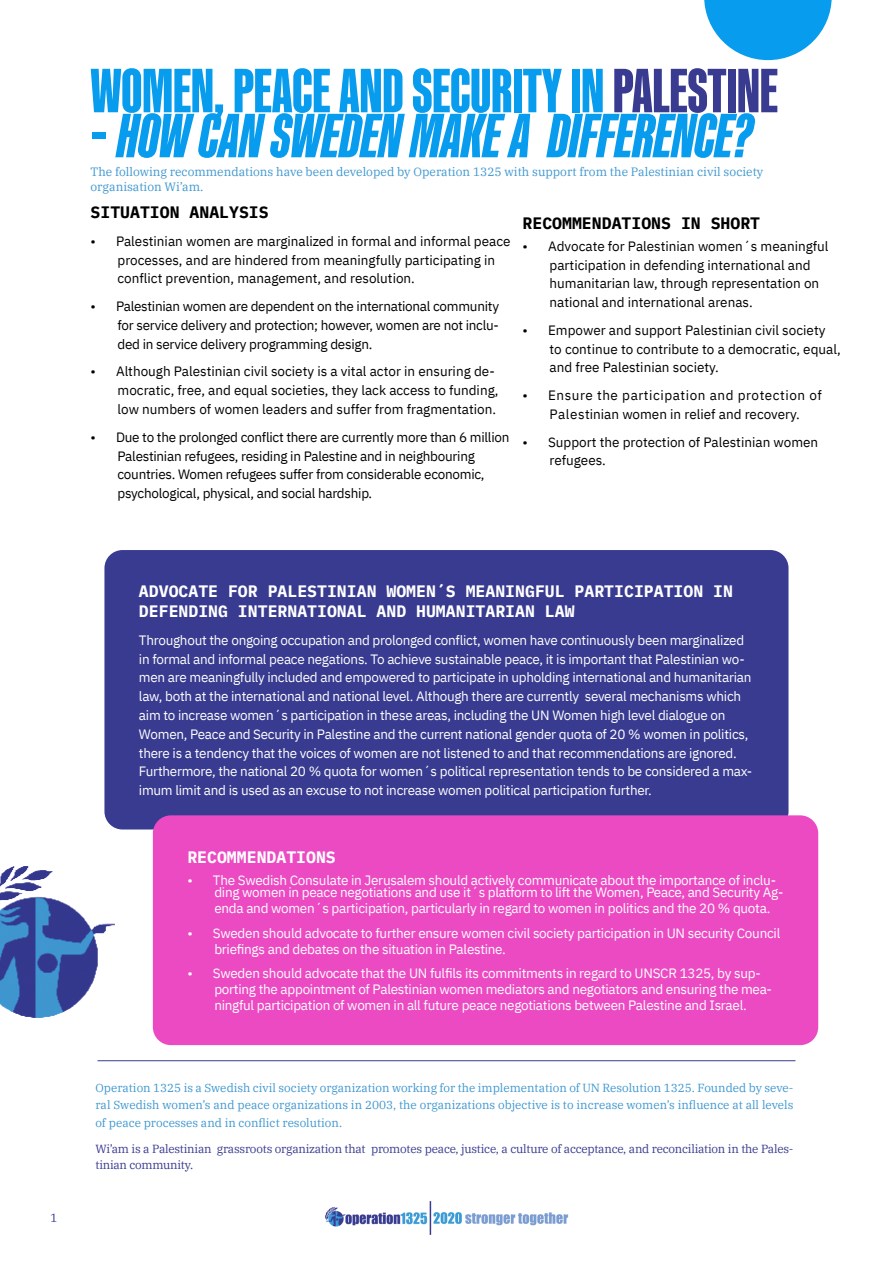
<style>
.page{position:relative;width:893px;height:1263px;background:#fff}
.page>*{position:absolute;margin:0;border:0;box-sizing:border-box;transform-origin:0 0}
.Rubriker{font:800 63px "Kaneda Gothic";color:#089cee}
.Rubriker-2{font:italic 800 63px "Kaneda Gothic";color:#089cee}
.Underrubrik___ruta{font:700 16.5px/19.8px "IBM Plex Mono";color:#fff}
.Underrubrik{font:700 16.5px "IBM Plex Mono";color:#000}
.Brödtext___ruta{font:13.5px/18.8px "IBM Plex Sans";letter-spacing:-.02em;color:#fff}
.t1{font:13.5px/18.8px "IBM Plex Sans";color:#000}
.t2{font:13.5px/18.8px "IBM Plex Sans";letter-spacing:-.02em;color:#000}
.t3{font:13.5px/18.8px "IBM Plex Sans";letter-spacing:.04em;color:#000;text-align:center}
.Rubriker-3{font:12px/14.4px "IBM Plex Serif";color:#3f97d0}
.t4{font:11.7px/16.5px "IBM Plex Serif";color:#3f97d0}
.t5{font:11.7px/16.5px "IBM Plex Serif";letter-spacing:-.02em;color:#383b90}
.s1{color:#383b90}
.s2{font-style:normal}
</style>
<div class="page">
<img style="left:325px;top:1201px;width:244px;height:34px">
<img style="left:0;top:866px;width:115px;height:152px">
<svg style="left:704px;top:0;width:128px;height:60px"></svg>
<hr style="left:98px;top:1060px;width:697px;height:1px;background:#383b90">
<div style="left:104px;top:550px;width:684px;height:279px;background:#383b90;border-radius:18px"></div>
<div style="left:153px;top:815px;width:665px;height:230px;background:#ec4ac3;border-radius:18px"></div>
<p class="t5" style="left:50px;top:1208px;width:9px">1</p>
<p class="Rubriker" style="left:91px;top:56px;width:689px">WOMEN, PEACE AND SECURITY IN <span class="s1">PALESTINE</span></p>
<p class="Rubriker-2" style="left:91px;top:101px;width:663px"><span class="s2">–</span> HOW CAN SWEDEN MAKE A DIFFERENCE?</p>
<p class="Rubriker-3" style="left:91px;top:164px;width:674px">The following recommendations have been developed by Operation 1325 with support from the Palestinian civil society organisation Wi’am.</p>
<p class="Underrubrik" style="left:91px;top:199px;width:180px">SITUATION ANALYSIS</p>
<p class="t1" style="left:118px;top:231px;width:394px;text-indent:-27px">• Palestinian women are marginalized in formal and informal peace processes, and are hindered from meaningfully participating in conflict prevention, management, and resolution.</p>
<p class="t1" style="left:118px;top:296px;width:383px;text-align:justify;text-indent:-27px">• Palestinian women are dependent on the international community for service delivery and protection; however, women are not inclu&shy;ded in service delivery programming design.</p>
<p class="t1" style="left:118px;top:361px;width:383px;text-indent:-27px">• Although Palestinian civil society is a vital actor in ensuring de&shy;mocratic, free, and equal societies, they lack access to funding, low numbers of women leaders and suffer from fragmentation.</p>
<p class="t2" style="left:118px;top:426px;width:393px;text-indent:-27px">• Due to the prolonged conflict there are currently more than 6 million Palestinian refugees, residing in Palestine and in neighbouring countries. Women refugees suffer from considerable economic, psychological, physical, and social hardship.</p>
<p class="Underrubrik" style="left:523px;top:210px;width:239px">RECOMMENDATIONS IN SHORT</p>
<p class="t1" style="left:550px;top:235px;width:280px;text-indent:-27px">• Advocate for Palestinian women´s meaningful participation in defending international and humanitarian law, through representation on national and international arenas.</p>
<p class="t1" style="left:550px;top:319px;width:293px;text-indent:-27px">• Empower and support Palestinian civil society to continue to contribute to a democratic, equal, and free Palestinian society.</p>
<p class="t3" style="left:523px;top:385px;width:301px">• Ensure the participation and protection of<br>Palestinian women in relief and recovery.</p>
<p class="t1" style="left:550px;top:431px;width:270px;text-indent:-27px">• Support the protection of Palestinian women refugees.</p>
<p class="Underrubrik___ruta" style="left:139px;top:580px;width:596px">ADVOCATE FOR PALESTINIAN WOMEN´S MEANINGFUL PARTICIPATION IN<br>DEFENDING INTERNATIONAL AND HUMANITARIAN LAW</p>
<p class="Brödtext___ruta" style="left:139px;top:630px;width:615px">Throughout the ongoing occupation and prolonged conflict, women have continuously been marginalized in formal and informal peace negations. To achieve sustainable peace, it is important that Palestinian wo&shy;men are meaningfully included and empowered to participate in upholding international and humanitarian law, both at the international and national level. Although there are currently several mechanisms which aim to increase women´s participation in these areas, including the UN Women high level dialogue on Women, Peace and Security in Palestine and the current national gender quota of 20 % women in politics, there is a tendency that the voices of women are not listened to and that recommendations are ignored.<br>Furthermore, the national 20 % quota for women´s political representation tends to be considered a max&shy;imum limit and is used as an excuse to not increase women political participation further.</p>
<p class="Underrubrik___ruta" style="left:187px;top:845px;width:150px">RECOMMENDATIONS</p>
<p class="Brödtext___ruta" style="left:214px;top:872px;width:570px;line-height:12.8px;text-indent:-27px">• The Swedish Consulate in Jerusalem should actively communicate about the importance of inclu&shy;ding women in peace negotiations and use it´s platform to lift the Women, Peace, and Security Ag-</p>
<p class="Brödtext___ruta" style="left:214px;top:898px;width:558px">enda and women´s participation, particularly in regard to women in politics and the 20 % quota.</p>
<p class="Brödtext___ruta" style="left:214px;top:924px;width:567px;line-height:15.8px;text-indent:-27px">• Sweden should advocate to further ensure women civil society participation in UN security Council briefings and debates on the situation in Palestine.</p>
<p class="Brödtext___ruta" style="left:214px;top:964px;width:559px;line-height:15.8px;text-indent:-27px">• Sweden should advocate that the UN fulfils its commitments in regard to UNSCR 1325, by sup&shy;porting the appointment of Palestinian women mediators and negotiators and ensuring the mea&shy;ningful participation of women in all future peace negotiations between Palestine and Israel.</p>
<p class="t4" style="left:95px;top:1079px;width:699px">Operation 1325 is a Swedish civil society organization working for the implementation of UN Resolution 1325. Founded by seve&shy;ral Swedish women’s and peace organizations in 2003, the organizations objective is to increase women’s influence at all levels</p>
<p class="t4" style="left:95px;top:1114px;width:248px">of peace processes and in conflict resolution.</p>
<p class="t5" style="left:95px;top:1139px;width:699px">Wi’am is a Palestinian grassroots organization that promotes peace, justice, a culture of acceptance, and reconciliation in the Pales&shy;tinian community.</p>
</div>
